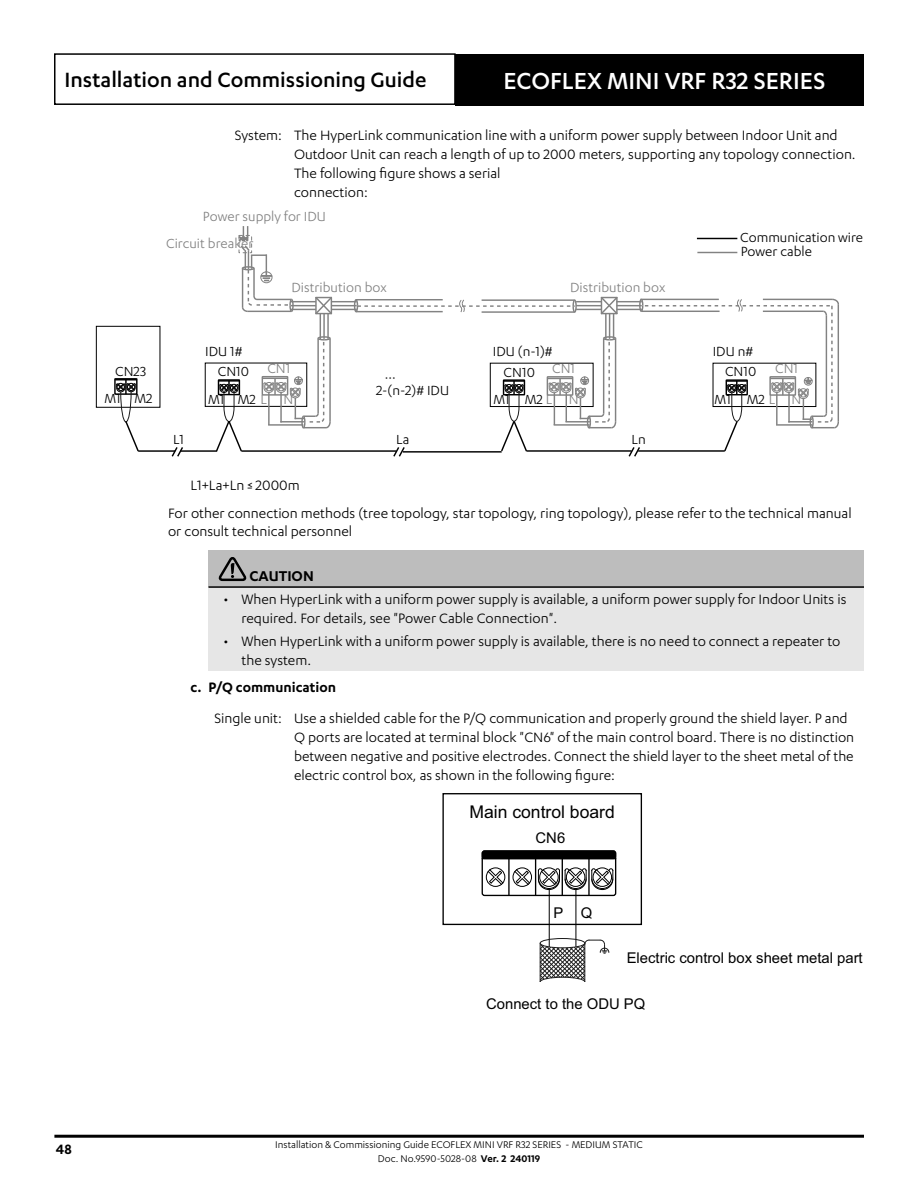
<style>
.page{position:relative;width:918px;height:1188px;background:#fff}
.page>*{position:absolute;margin:0;border:0;box-sizing:border-box;transform-origin:0 0}
.t1{font:500 27px "Karbon";color:#fff}
.t2{font:500 24px "Karbon";color:#000}
.t3{font:17.55px "Arial";color:#000}
.NOTES_Title{font:600 16.5px "Karbon";color:#000}
.Paragraph_01_Subsubsec{font:15.75px/18.9px "Karbon";color:#000}
.Paragraph_subsub_abcd{font:600 15.75px "Karbon";color:#000}
.Paragraph_subsub_abcd-2{font:15.75px "Karbon";color:#000}
.t4{font:15.3px/12.3px "Karbon";color:#000}
.t5{font:15.3px "Karbon";color:#828282}
.t6{font:14.85px "Arial";color:#000}
.t7{font:11.25px/13.5px "Karbon";color:#000;text-align:center}
.s1{color:#828282}
.s2{font-weight:600}
</style>
<div class="page">
<div style="left:54px;top:53px;width:402px;height:52px;border:2px solid #000"></div>
<div style="left:456px;top:54px;width:408px;height:52px;background:#000"></div>
<hr style="left:54px;top:1135px;width:810px;height:3px;background:#000">
<div style="left:96px;top:326px;width:64px;height:82px;border:1px solid #000"></div>
<div style="left:114px;top:378px;width:24px;height:17px;border:1px solid #000"></div>
<svg style="left:171px;top:447px;width:12px;height:10px"></svg>
<hr style="left:138px;top:450px;width:37px;height:2px;background:#000">
<hr style="left:180px;top:450px;width:37px;height:2px;background:#000">
<svg style="left:116px;top:379px;width:24px;height:73px"></svg>
<svg style="left:215px;top:226px;width:624px;height:231px"></svg>
<div style="left:208px;top:551px;width:656px;height:36px;background:#bdbdbd"></div>
<div style="left:208px;top:587px;width:656px;height:84px;background:#e6e6e6"></div>
<hr style="left:208px;top:586px;width:656px;height:2px;background:#000">
<svg style="left:218px;top:557px;width:29px;height:25px"></svg>
<div style="left:442px;top:793px;width:200px;height:132px;border:1px solid #000"></div>
<hr style="left:508px;top:859px;width:2px;height:37px;background:#000">
<hr style="left:535px;top:859px;width:1px;height:37px;background:#000">
<hr style="left:562px;top:859px;width:1px;height:37px;background:#000">
<hr style="left:588px;top:859px;width:2px;height:37px;background:#000">
<div style="left:482px;top:850px;width:134px;height:46px;border:1px solid #000;border-radius:2px"></div>
<hr style="left:482px;top:858px;width:134px;height:1px;background:#000">
<div style="left:482px;top:851px;width:134px;height:8px;background:#000;border-radius:2px"></div>
<div style="left:482px;top:851px;width:134px;height:8px;border:1px solid #000;border-radius:2px"></div>
<svg style="left:512px;top:867px;width:20px;height:20px"></svg>
<svg style="left:486px;top:867px;width:19px;height:20px"></svg>
<svg style="left:538px;top:867px;width:76px;height:23px"></svg>
<hr style="left:575px;top:890px;width:1px;height:57px;background:#000">
<hr style="left:549px;top:890px;width:1px;height:57px;background:#000">
<div style="left:540px;top:938px;width:45px;height:10px;border:1px solid #1b1b1b;border-radius:50%"></div>
<svg style="left:540px;top:939px;width:70px;height:43px"></svg>
<h2 class="t2" style="left:64px;top:67px;width:364px">Installation and Commissioning Guide</h2>
<h1 class="t1" style="left:503px;top:66px;width:323px">ECOFLEX MINI VRF R32 SERIES</h1>
<p class="Paragraph_01_Subsubsec" style="left:235px;top:126px;width:49px">System:</p>
<p class="Paragraph_01_Subsubsec" style="left:294px;top:126px;width:563px">The HyperLink communication line with a uniform power supply between Indoor Unit and<br>Outdoor Unit can reach a length of up to 2000 meters, supporting any topology connection.<br>The following figure shows a serial</p>
<p class="Paragraph_01_Subsubsec" style="left:294px;top:182px;width:75px">connection:</p>
<p class="t5" style="left:203px;top:208px;width:125px">Power supply for IDU</p>
<p class="t5" style="left:166px;top:235px;width:89px">Circuit breaker</p>
<p class="t5" style="left:292px;top:279px;width:97px">Distribution box</p>
<p class="t5" style="left:570px;top:279px;width:97px">Distribution box</p>
<p class="t4" style="left:740px;top:231px;width:125px">Communication wire</p>
<p class="t4" style="left:741px;top:245px;width:73px">Power cable</p>
<p class="t4" style="left:115px;top:365px;width:33px">CN23</p>
<p class="t4" style="left:105px;top:392px;width:50px">M1 M2</p>
<p class="t4" style="left:205px;top:345px;width:39px">IDU 1#</p>
<p class="t4" style="left:208px;top:392px;width:87px">M1 M2<span class="s1">L N</span></p>
<p class="t4" style="left:218px;top:365px;width:74px">CN10 <sup>CN1</sup></p>
<p class="t4" style="left:376px;top:371px;width:75px;text-indent:9px">···<br>2-(n-2)# IDU</p>
<p class="t4" style="left:493px;top:345px;width:61px">IDU (n-1)#</p>
<p class="t4" style="left:494px;top:393px;width:87px">M1 M2<span class="s1">L N</span></p>
<p class="t4" style="left:504px;top:365px;width:73px">CN10 <sup>CN1</sup></p>
<p class="t4" style="left:713px;top:345px;width:42px">IDU n#</p>
<p class="t4" style="left:715px;top:393px;width:88px">M1 M2<span class="s1">L N</span></p>
<p class="t4" style="left:725px;top:365px;width:75px">CN10 <sup>CN1</sup></p>
<p class="t4" style="left:173px;top:433px;width:13px">L1</p>
<p class="t4" style="left:396px;top:433px;width:15px">La</p>
<p class="t4" style="left:632px;top:433px;width:16px">Ln</p>
<p class="Paragraph_subsub_abcd-2" style="left:190px;top:477px;width:111px">L1+La+Ln ≤ 2000m</p>
<p class="Paragraph_01_Subsubsec" style="left:168px;top:503px;width:685px">For other connection methods (tree topology, star topology, ring topology), please refer to the technical manual or consult technical personnel</p>
<p class="NOTES_Title" style="left:249px;top:567px;width:66px">CAUTION</p>
<p class="Paragraph_01_Subsubsec" style="left:242px;top:589px;width:606px;text-indent:-18px">• When HyperLink with a uniform power supply is available, a uniform power supply for Indoor Units is required. For details, see "Power Cable Connection".</p>
<p class="Paragraph_01_Subsubsec" style="left:242px;top:631px;width:601px;text-indent:-18px">• When HyperLink with a uniform power supply is available, there is no need to connect a repeater to the system.</p>
<p class="Paragraph_subsub_abcd" style="left:190px;top:678px;width:147px">c. P/Q communication</p>
<p class="Paragraph_01_Subsubsec" style="left:214px;top:709px;width:69px">Single unit:</p>
<p class="Paragraph_01_Subsubsec" style="left:294px;top:709px;width:562px">Use a shielded cable for the P/Q communication and properly ground the shield layer. P and Q ports are located at terminal block "CN6" of the main control board. There is no distinction between negative and positive electrodes. Connect the shield layer to the sheet metal of the electric control box, as shown in the following figure:</p>
<p class="t3" style="left:469px;top:800px;width:147px">Main control board</p>
<p class="t6" style="left:536px;top:827px;width:31px">CN6</p>
<p class="t6" style="left:554px;top:903px;width:11px">P</p>
<p class="t6" style="left:581px;top:903px;width:13px">Q</p>
<p class="t6" style="left:627px;top:947px;width:238px">Electric control box sheet metal part</p>
<p class="t6" style="left:486px;top:993px;width:161px">Connect to the ODU PQ</p>
<p class="Paragraph_subsub_abcd" style="left:56px;top:1140px;width:17px">48</p>
<p class="t7" style="left:275px;top:1138px;width:369px">Installation &amp; Commissioning Guide ECOFLEX MINI VRF R32 SERIES - MEDIUM STATIC<br>Doc. No.9590-5028-08 <span class="s2">Ver. 2 240119</span></p>
</div>
